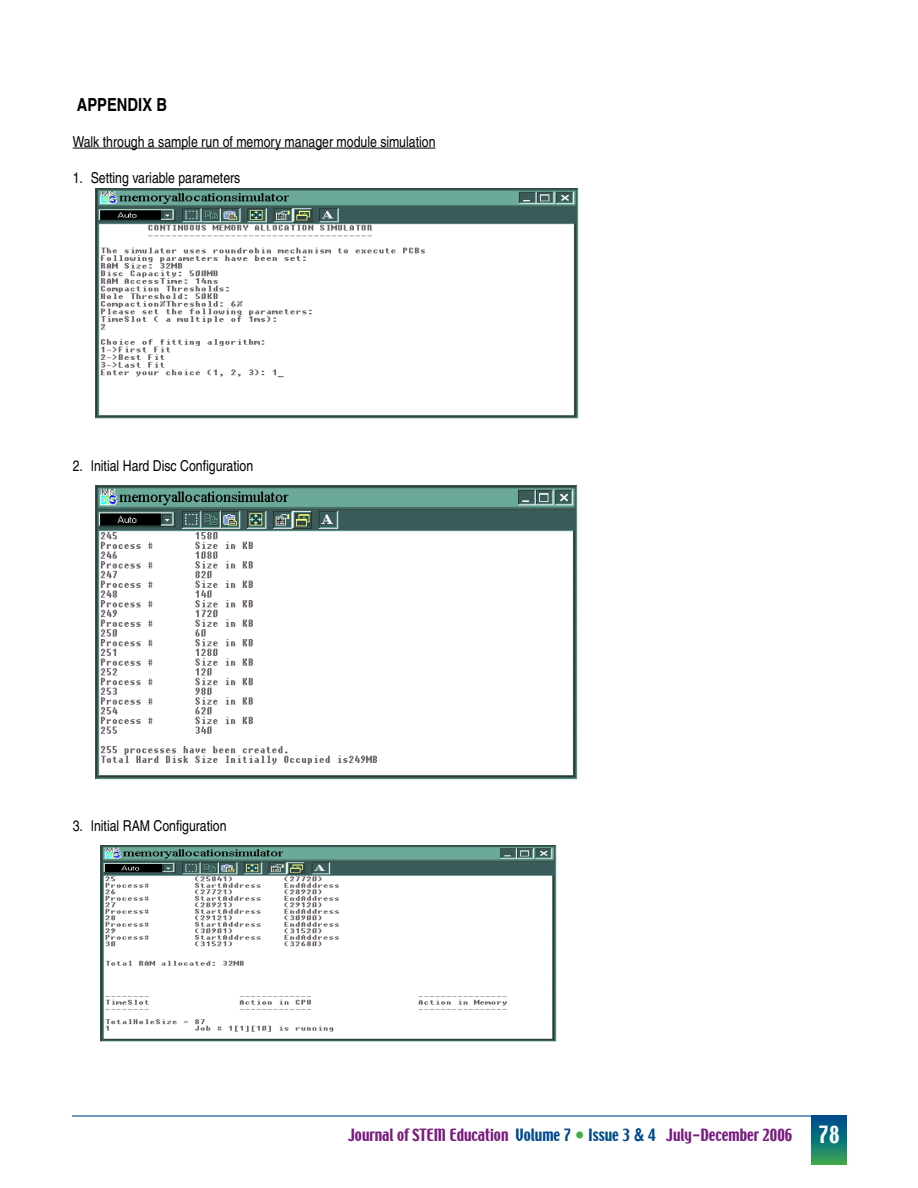
<style>
.page{position:relative;width:918px;height:1188px;background:#fff}
.page>*{position:absolute;margin:0;border:0;box-sizing:border-box;transform-origin:0 0}
.t1{font:700 condensed 18px "Helvetica";color:#000}
.t2{font:condensed 15px "Helvetica";color:#000}
.t3{font:15px "Techno";color:#781d7e}
.s1{color:#004b8d}
.s2{font-size:16.5px;color:#41ad49}
.s3{font-family:"Helvetica";font-weight:700;font-stretch:condensed;font-size:18px;color:#004b8d}
.s4{font-size:21px;color:#fff}
</style>
<div class="page">
<hr style="left:72px;top:1115px;width:774px;height:2px;background:#004b8d">
<svg style="left:811px;top:1117px;width:35px;height:47px;background:#127774"></svg>
<hr style="left:73px;top:148px;width:363px;height:1px;background:#000">
<img style="left:96px;top:189px;width:482px;height:229px">
<img style="left:95px;top:486px;width:483px;height:293px">
<img style="left:100px;top:846px;width:457px;height:195px">
<p class="t1" style="left:77px;top:93px;width:92px">APPENDIX B</p>
<p class="t2" style="left:73px;top:133px;width:364px">Walk through a sample run of memory manager module simulation</p>
<p class="t2" style="left:73px;top:169px;width:169px">1. Setting variable parameters</p>
<p class="t2" style="left:73px;top:457px;width:182px">2. Initial Hard Disc Configuration</p>
<p class="t2" style="left:73px;top:817px;width:155px">3. Initial RAM Configuration</p>
<p class="t3" style="left:348px;top:1125px;width:493px">Journal of STEM Education <span class="s1">Volume 7</span> <span class="s2">•</span> <span class="s1">Issue 3</span> <span class="s3">&amp;</span> <span class="s1">4</span> July-December 2006 <span class="s4">78</span></p>
</div>
